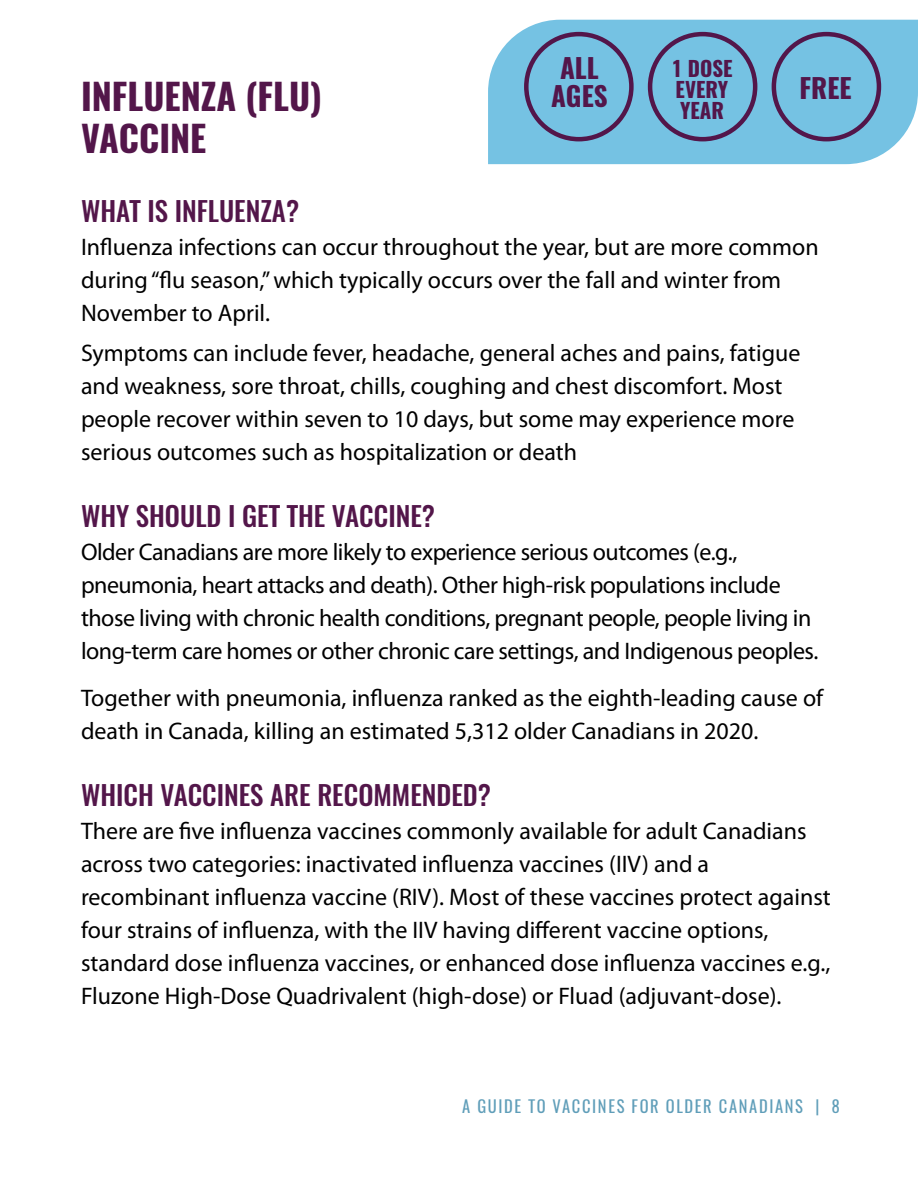
<style>
.page{position:relative;width:918px;height:1188px;background:#fff}
.page>*{position:absolute;margin:0;border:0;box-sizing:border-box;transform-origin:0 0}
.t1{font:700 36px/42px "Oswald";color:#53164a}
.t2{font:500 27px "Oswald";color:#53164a}
.t3{font:700 27px/28.5px "Oswald";color:#53164a;text-align:center}
.t4{font:24px/33px "Myriad Pro";color:#000}
.t5{font:24px/33px "Myriad Pro";letter-spacing:-.02em;color:#000}
.t6{font:700 21px/21px "Oswald";color:#53164a}
.t7{font:16.5px "Oswald";letter-spacing:.1em;color:#609eb9}
</style>
<div class="page">
<svg style="left:488px;top:20px;width:430px;height:144px;background:#78bcdd"></svg>
<div style="left:772px;top:32px;width:109px;height:109px;border:4px solid #53164a;border-radius:50%"></div>
<div style="left:648px;top:32px;width:109px;height:109px;border:4px solid #53164a;border-radius:50%"></div>
<div style="left:524px;top:32px;width:110px;height:109px;border:4px solid #53164a;border-radius:50%"></div>
<h1 class="t1" style="left:81px;top:77px;width:242px">INFLUENZA (FLU)<br>VACCINE</h1>
<p class="t3" style="left:551px;top:54px;width:58px">ALL<br>AGES</p>
<p class="t6" style="left:671px;top:59px;width:63px">1 DOSE<br>EVERY<br>YEAR</p>
<p class="t3" style="left:800px;top:74px;width:53px">FREE</p>
<p class="t2" style="left:81px;top:192px;width:220px">WHAT IS INFLUENZA?</p>
<p class="t4" style="left:81px;top:230px;width:739px">Influenza infections can occur throughout the year, but are more common during “flu season,” which typically occurs over the fall and winter from<br>November to April.</p>
<p class="t4" style="left:81px;top:336px;width:721px">Symptoms can include fever, headache, general aches and pains, fatigue and weakness, sore throat, chills, coughing and chest discomfort. Most people recover within seven to 10 days, but some may experience more serious outcomes such as hospitalization or death</p>
<p class="t2" style="left:81px;top:497px;width:356px">WHY SHOULD I GET THE VACCINE?</p>
<p class="t5" style="left:81px;top:535px;width:739px">Older Canadians are more likely to experience serious outcomes (e.g., pneumonia, heart attacks and death). Other high-risk populations include those living with chronic health conditions, pregnant people, people living in long-term care homes or other chronic care settings, and Indigenous peoples.</p>
<p class="t4" style="left:81px;top:681px;width:744px">Together with pneumonia, influenza ranked as the eighth-leading cause of death in Canada, killing an estimated 5,312 older Canadians in 2020.</p>
<p class="t2" style="left:81px;top:776px;width:412px">WHICH VACCINES ARE RECOMMENDED?</p>
<p class="t4" style="left:81px;top:814px;width:751px">There are five influenza vaccines commonly available for adult Canadians across two categories: inactivated influenza vaccines (IIV) and a recombinant influenza vaccine (RIV). Most of these vaccines protect against four strains of influenza, with the IIV having different vaccine options, standard dose influenza vaccines, or enhanced dose influenza vaccines e.g., Fluzone High-Dose Quadrivalent (high-dose) or Fluad (adjuvant-dose).</p>
<p class="t7" style="left:462px;top:1095px;width:379px">A GUIDE TO VACCINES FOR OLDER CANADIANS | 8</p>
</div>
